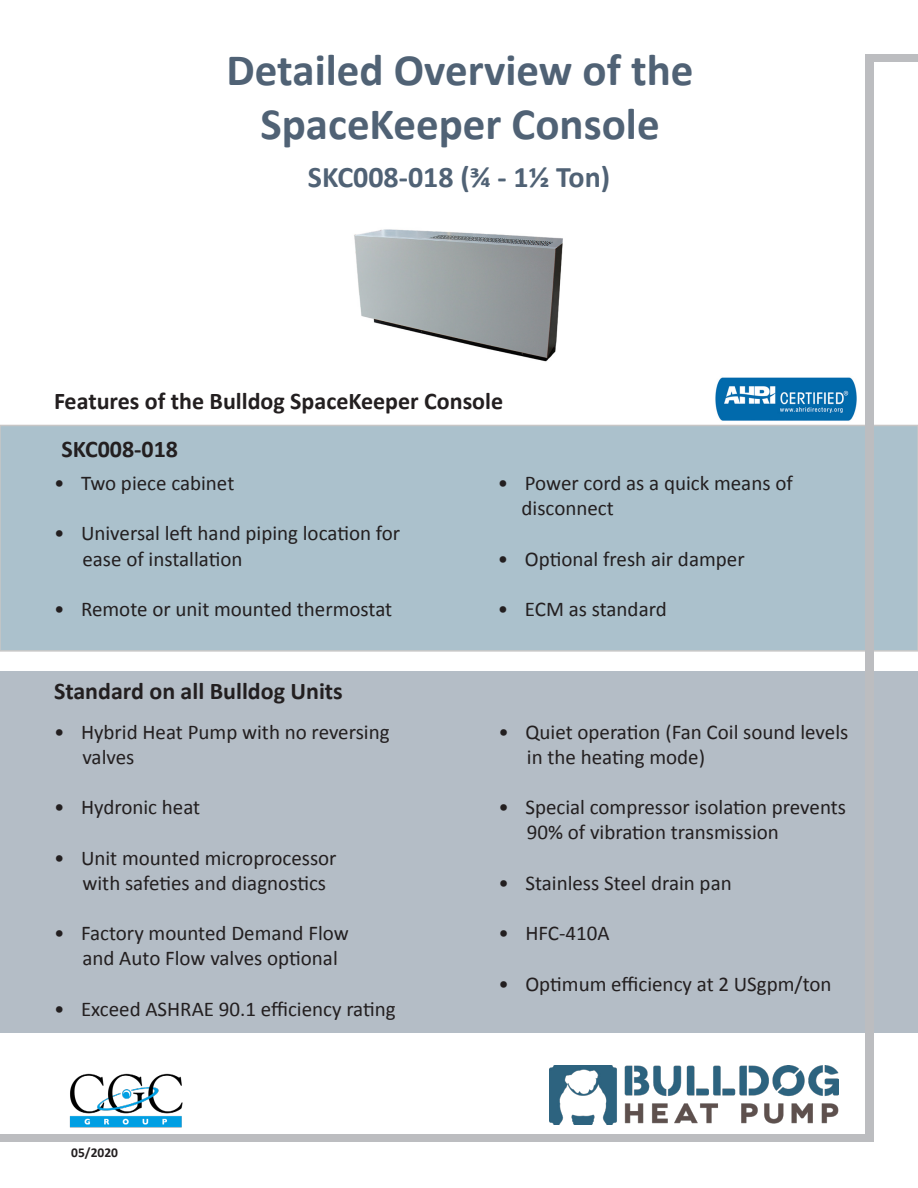
<style>
.page{position:relative;width:918px;height:1188px;background:#fff}
.page>*{position:absolute;margin:0;border:0;box-sizing:border-box;transform-origin:0 0}
.t1{font:700 45px "Calibri";color:#506275}
.t2{font:700 30px "Calibri";color:#506275}
.t3{font:700 24px "Calibri";color:#231f20}
.t4{font:21px "Calibri";color:#231f20}
.t5{font:700 13.5px "Calibri";color:#231f20}
</style>
<div class="page">
<img style="left:354px;top:229px;width:209px;height:133px">
<div style="left:0;top:1134px;width:873px;height:7px;background:#bcbdc0"></div>
<div style="left:865px;top:54px;width:53px;height:7px;background:#bcbdc0"></div>
<div style="left:0;top:425px;width:918px;height:227px;background:#abc1cc"></div>
<div style="left:0;top:671px;width:918px;height:362px;background:#b4bdc6"></div>
<img style="left:550px;top:1066px;width:289px;height:58px">
<img style="left:69px;top:1073px;width:114px;height:55px">
<div style="left:865px;top:54px;width:8px;height:1087px;background:#bcbdc0"></div>
<img style="left:715px;top:377px;width:141px;height:44px">
<p class="t1" style="left:227px;top:38px;width:469px">Detailed Overview of the</p>
<p class="t1" style="left:261px;top:92px;width:401px">SpaceKeeper Console</p>
<p class="t2" style="left:308px;top:155px;width:304px">SKC008-018 (¾ - 1½ Ton)</p>
<p class="t3" style="left:54px;top:384px;width:451px">Features of the Bulldog SpaceKeeper Console</p>
<p class="t3" style="left:62px;top:432px;width:118px">SKC008-018</p>
<p class="t4" style="left:54px;top:468px;width:182px">• Two piece cabinet</p>
<p class="t4" style="left:54px;top:519px;width:348px">• Universal left hand piping location for</p>
<p class="t4" style="left:82px;top:544px;width:162px">ease of installation</p>
<p class="t4" style="left:54px;top:594px;width:340px">• Remote or unit mounted thermostat</p>
<p class="t3" style="left:54px;top:674px;width:290px">Standard on all Bulldog Units</p>
<p class="t4" style="left:54px;top:717px;width:337px">• Hybrid Heat Pump with no reversing</p>
<p class="t4" style="left:82px;top:742px;width:54px">valves</p>
<p class="t4" style="left:54px;top:793px;width:148px">• Hydronic heat</p>
<p class="t4" style="left:54px;top:843px;width:284px">• Unit mounted microprocessor</p>
<p class="t4" style="left:82px;top:868px;width:245px">with safeties and diagnostics</p>
<p class="t4" style="left:54px;top:919px;width:296px">• Factory mounted Demand Flow</p>
<p class="t4" style="left:82px;top:944px;width:257px">and Auto Flow valves optional</p>
<p class="t4" style="left:54px;top:994px;width:343px">• Exceed ASHRAE 90.1 efficiency rating</p>
<p class="t5" style="left:71px;top:1143px;width:48px">05/2020</p>
<p class="t4" style="left:498px;top:468px;width:296px">• Power cord as a quick means of</p>
<p class="t4" style="left:522px;top:494px;width:94px">disconnect</p>
<p class="t4" style="left:498px;top:544px;width:248px">• Optional fresh air damper</p>
<p class="t4" style="left:498px;top:594px;width:170px">• ECM as standard</p>
<p class="t4" style="left:498px;top:717px;width:351px">• Quiet operation (Fan Coil sound levels</p>
<p class="t4" style="left:527px;top:742px;width:180px">in the heating mode)</p>
<p class="t4" style="left:498px;top:793px;width:349px">• Special compressor isolation prevents</p>
<p class="t4" style="left:527px;top:818px;width:254px">90% of vibration transmission</p>
<p class="t4" style="left:498px;top:868px;width:235px">• Stainless Steel drain pan</p>
<p class="t4" style="left:498px;top:919px;width:113px">• HFC-410A</p>
<p class="t4" style="left:498px;top:969px;width:335px">• Optimum efficiency at 2 USgpm/ton</p>
</div>
